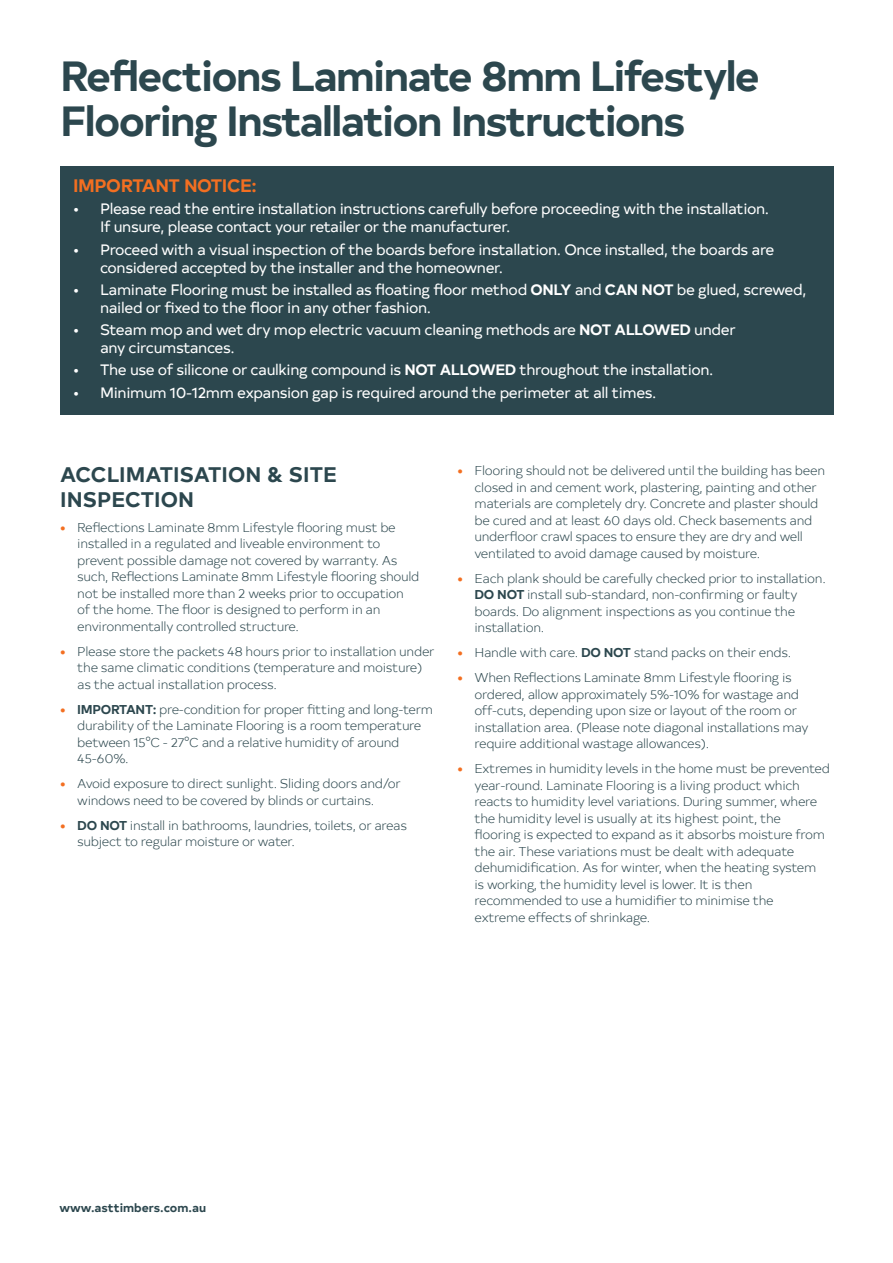
<style>
.page{position:relative;width:893px;height:1263px;background:#fff}
.page>*{position:absolute;margin:0;border:0;box-sizing:border-box;transform-origin:0 0}
.t1{font:700 42px/45px "Typold";letter-spacing:-.04em;color:#2c474e}
.t2{font:700 21px/25.2px "Typold";color:#2c474e}
.t3{font:700 18px "Typold";letter-spacing:-.025em;color:#f36f21}
.t4{font:15px/18px "Typold";letter-spacing:-.025em;color:#fff}
.t5{font:300 12.75px/16.5px "Typold";letter-spacing:-.025em;color:#2c474e}
.t6{font:700 12px "Typold";color:#2c474e}
.s1{font-weight:700}
.s2{font-weight:700;color:#f36f21}
</style>
<div class="page">
<div style="left:60px;top:166px;width:774px;height:249px;background:#2c474e"></div>
<h1 class="t1" style="left:60px;top:49px;width:701px">Reflections Laminate 8mm Lifestyle<br>Flooring Installation Instructions</h1>
<h3 class="t3" style="left:73px;top:171px;width:185px">IMPORTANT NOTICE:</h3>
<p class="t4" style="left:100px;top:199px;width:671px;text-indent:-27px">• Please read the entire installation instructions carefully before proceeding with the installation.<br>If unsure, please contact your retailer or the manufacturer.</p>
<p class="t4" style="left:100px;top:239px;width:676px;text-indent:-27px">• Proceed with a visual inspection of the boards before installation. Once installed, the boards are considered accepted by the installer and the homeowner.</p>
<p class="t4" style="left:100px;top:279px;width:708px;text-indent:-27px">• Laminate Flooring must be installed as floating floor method <span class="s1">ONLY</span> and <span class="s1">CAN NOT</span> be glued, screwed, nailed or fixed to the floor in any other fashion.</p>
<p class="t4" style="left:100px;top:320px;width:637px;text-indent:-27px">• Steam mop and wet dry mop electric vacuum cleaning methods are <span class="s1">NOT ALLOWED</span> under any circumstances.</p>
<p class="t4" style="left:73px;top:360px;width:642px">• The use of silicone or caulking compound is <span class="s1">NOT ALLOWED</span> throughout the installation.</p>
<p class="t4" style="left:73px;top:382px;width:585px">• Minimum 10-12mm expansion gap is required around the perimeter at all times.</p>
<h2 class="t2" style="left:60px;top:459px;width:278px">ACCLIMATISATION &amp; SITE<br>INSPECTION</h2>
<p class="t5" style="left:77px;top:518px;width:344px;text-indent:-17px"><span class="s2">•</span> Reflections Laminate 8mm Lifestyle flooring must be installed in a regulated and liveable environment to prevent possible damage not covered by warranty. As such, Reflections Laminate 8mm Lifestyle flooring should not be installed more than 2 weeks prior to occupation of the home. The floor is designed to perform in an environmentally controlled structure.</p>
<p class="t5" style="left:77px;top:642px;width:359px;text-indent:-17px"><span class="s2">•</span> Please store the packets 48 hours prior to installation under the same climatic conditions (temperature and moisture) as the actual installation process.</p>
<p class="t5" style="left:77px;top:700px;width:357px;text-indent:-17px"><span class="s2">•</span> <span class="s1">IMPORTANT:</span> pre-condition for proper fitting and long-term durability of the Laminate Flooring is a room temperature between 15°C - 27°C and a relative humidity of around 45-60%.</p>
<p class="t5" style="left:77px;top:774px;width:325px;text-indent:-17px"><span class="s2">•</span> Avoid exposure to direct sunlight. Sliding doors and/or windows need to be covered by blinds or curtains.</p>
<p class="t5" style="left:77px;top:816px;width:331px;text-indent:-17px"><span class="s2">•</span> <span class="s1">DO NOT</span> install in bathrooms, laundries, toilets, or areas subject to regular moisture or water.</p>
<p class="t5" style="left:474px;top:462px;width:352px;text-indent:-17px"><span class="s2">•</span> Flooring should not be delivered until the building has been closed in and cement work, plastering, painting and other materials are completely dry. Concrete and plaster should be cured and at least 60 days old. Check basements and underfloor crawl spaces to ensure they are dry and well ventilated to avoid damage caused by moisture.</p>
<p class="t5" style="left:474px;top:569px;width:353px;text-indent:-17px"><span class="s2">•</span> Each plank should be carefully checked prior to installation.<br><span class="s1">DO NOT</span> install sub-standard, non-confirming or faulty boards. Do alignment inspections as you continue the installation.</p>
<p class="t5" style="left:457px;top:644px;width:335px"><span class="s2">•</span> Handle with care. <span class="s1">DO NOT</span> stand packs on their ends.</p>
<p class="t5" style="left:474px;top:669px;width:335px;text-indent:-17px"><span class="s2">•</span> When Reflections Laminate 8mm Lifestyle flooring is ordered, allow approximately 5%-10% for wastage and off-cuts, depending upon size or layout of the room or installation area. (Please note diagonal installations may require additional wastage allowances).</p>
<p class="t5" style="left:474px;top:760px;width:357px;text-indent:-17px"><span class="s2">•</span> Extremes in humidity levels in the home must be prevented year-round. Laminate Flooring is a living product which reacts to humidity level variations. During summer, where the humidity level is usually at its highest point, the flooring is expected to expand as it absorbs moisture from the air. These variations must be dealt with adequate dehumidification. As for winter, when the heating system<br>is working, the humidity level is lower. It is then recommended to use a humidifier to minimise the<br>extreme effects of shrinkage.</p>
<p class="t6" style="left:60px;top:1198px;width:148px">www.asttimbers.com.au</p>
</div>
